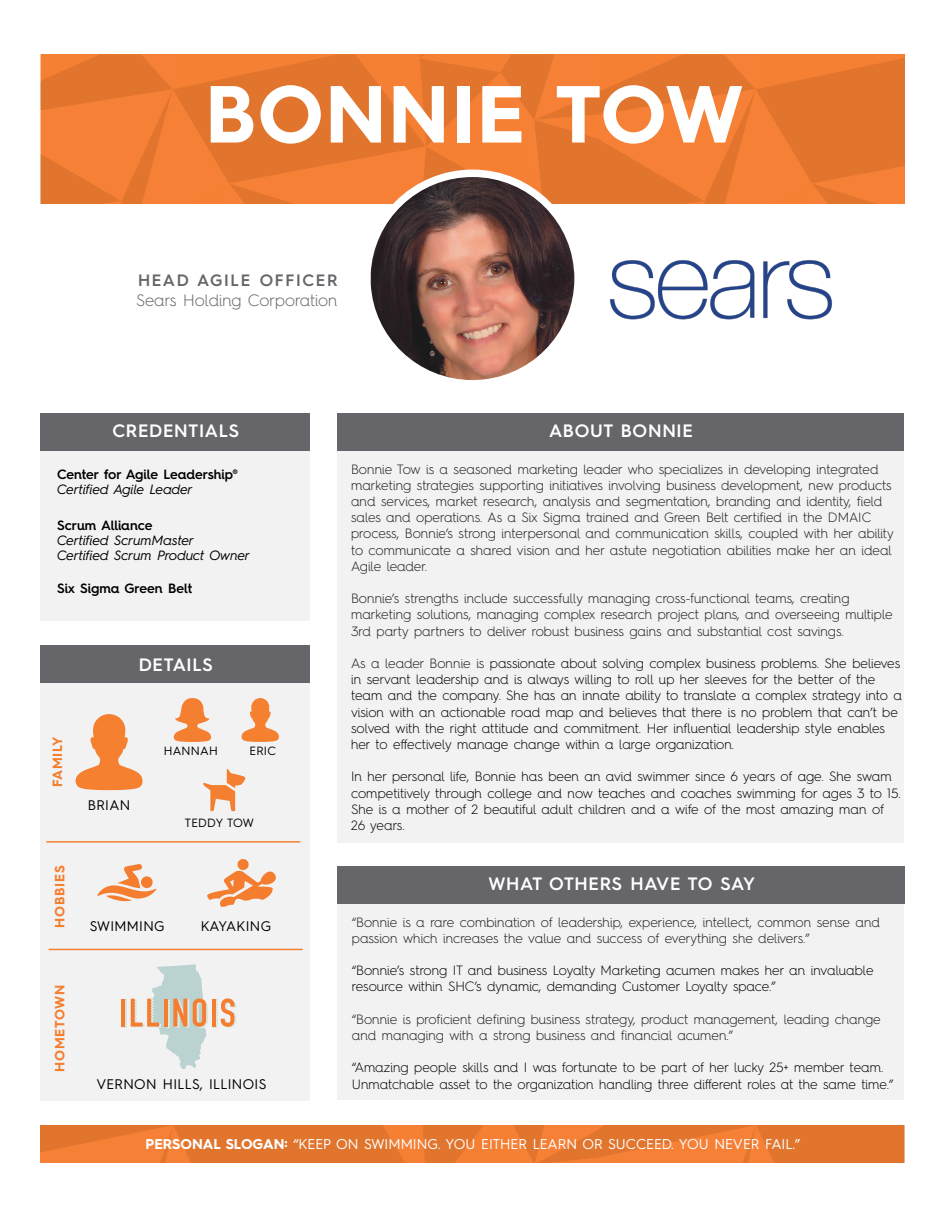
<style>
.page{position:relative;width:945px;height:1215px;background:#fff}
.page>*{position:absolute;margin:0;border:0;box-sizing:border-box;transform-origin:0 0}
.t1{font:700 81px "Hurme Geometric Sans 4";letter-spacing:.02em;color:#fff}
.t2{font:600 18px "Hurme Geometric Sans 4";letter-spacing:.04em;color:#fff}
.t3{font:300 16.5px "Hurme Geometric Sans 4";color:#65656a}
.t4{font:600 16.5px "Hurme Geometric Sans 4";letter-spacing:.1em;color:#65656a}
.t5{font:14.25px "Hurme Geometric Sans 4";color:#fff}
.t6{font:13.95px "Hurme Geometric Sans 4";letter-spacing:.025em;color:#000}
.t7{font:300 13.5px/16.2px "Hurme Geometric Sans 4";color:#1d1d1d}
.t8{font:300 13.5px/16.2px "Hurme Geometric Sans 4";letter-spacing:-.005em;color:#000}
.t9{font:italic 13.5px/15px "Hurme Geometric Sans 4";color:#000}
.t10{font:600 13.5px "Hurme Geometric Sans 4";color:#000}
.t11{font:700 13.5px "Hurme Geometric Sans 4";letter-spacing:.05em;color:#f57f30}
.t12{font:12px "Hurme Geometric Sans 4";letter-spacing:.025em;color:#000}
.s1{color:#1d1d1d}
.s2{font-weight:700}
</style>
<div class="page">
<div style="left:41px;top:683px;width:269px;height:417px;background:#f2f2f3"></div>
<div style="left:337px;top:450px;width:567px;height:393px;background:#f2f2f3"></div>
<svg style="left:41px;top:1162px;width:863px;height:1px"></svg>
<svg style="left:41px;top:1125px;width:863px;height:37px;background:#e87830"></svg>
<svg style="left:41px;top:54px;width:863px;height:149px;background:#ea7a31"></svg>
<div style="left:40px;top:450px;width:270px;height:171px;background:#f2f2f3"></div>
<div style="left:40px;top:413px;width:270px;height:37px;background:#65656a"></div>
<div style="left:338px;top:413px;width:566px;height:37px;background:#65656a"></div>
<div style="left:363px;top:170px;width:219px;height:218px;background:#fff;border-radius:50%"></div>
<div style="left:40px;top:646px;width:270px;height:37px;background:#65656a"></div>
<hr style="left:49px;top:949px;width:254px;height:1px;background:#f57f30">
<img style="left:610px;top:260px;width:223px;height:60px">
<hr style="left:46px;top:841px;width:254px;height:2px;background:#f57f30">
<svg style="left:203px;top:769px;width:43px;height:42px"></svg>
<div style="left:337px;top:904px;width:567px;height:196px;background:#f2f2f3"></div>
<div style="left:338px;top:866px;width:567px;height:38px;background:#65656a"></div>
<img style="left:371px;top:177px;width:203px;height:203px;border-radius:100px">
<svg style="left:173px;top:698px;width:39px;height:44px"></svg>
<svg style="left:241px;top:698px;width:38px;height:44px"></svg>
<svg style="left:75px;top:714px;width:68px;height:76px"></svg>
<svg style="left:207px;top:859px;width:69px;height:48px"></svg>
<svg style="left:97px;top:864px;width:60px;height:38px"></svg>
<hr style="left:121px;top:999px;width:4px;height:28px;background:#f47d30">
<svg style="left:123px;top:964px;width:85px;height:105px"></svg>
<hr style="left:212px;top:999px;width:4px;height:28px;background:#f47d30">
<svg style="left:215px;top:998px;width:21px;height:30px"></svg>
<h1 class="t1" style="left:205px;top:57px;width:540px">BONNIE TOW</h1>
<p class="t4" style="left:138px;top:269px;width:201px">HEAD AGILE OFFICER</p>
<p class="t3" style="left:136px;top:289px;width:203px">Sears Holding Corporation</p>
<h2 class="t2" style="left:112px;top:418px;width:128px">CREDENTIALS</h2>
<p class="t10" style="left:57px;top:465px;width:183px">Center for Agile Leadership®</p>
<p class="t9" style="left:57px;top:481px;width:137px">Certified Agile Leader</p>
<p class="t10" style="left:57px;top:516px;width:97px">Scrum Alliance</p>
<p class="t9" style="left:57px;top:532px;width:195px">Certified ScrumMaster<br>Certified Scrum Product Owner</p>
<p class="t10" style="left:57px;top:579px;width:137px">Six Sigma Green Belt</p>
<h2 class="t2" style="left:139px;top:652px;width:75px">DETAILS</h2>
<p class="t11" style="left:48px;top:787px;width:52px;rotate:-90deg">FAMILY</p>
<p class="t11" style="left:50px;top:928px;width:64px;rotate:-90deg">HOBBIES</p>
<p class="t11" style="left:50px;top:1072px;width:88px;rotate:-90deg">HOMETOWN</p>
<p class="t6" style="left:88px;top:795px;width:44px">BRIAN</p>
<p class="t12" style="left:164px;top:742px;width:56px">HANNAH</p>
<p class="t12" style="left:250px;top:742px;width:28px">ERIC</p>
<p class="t12" style="left:185px;top:815px;width:71px">TEDDY TOW</p>
<p class="t6" style="left:90px;top:916px;width:76px">SWIMMING</p>
<p class="t6" style="left:201px;top:916px;width:72px">KAYAKING</p>
<p class="t6" style="left:96px;top:1075px;width:172px">VERNON HILLS, ILLINOIS</p>
<h2 class="t2" style="left:549px;top:418px;width:145px">ABOUT BONNIE</h2>
<p class="t7" style="left:351px;top:460px;width:544px">Bonnie Tow is a seasoned marketing leader who specializes in developing integrated marketing strategies supporting initiatives involving business development, new products and services, market research, analysis and segmentation, branding and identity, field sales and operations. As a Six Sigma trained and Green Belt certified in the DMAIC process, Bonnie’s strong interpersonal and communication skills, coupled with her ability to communicate a shared vision and her astute negotiation abilities make her an ideal Agile leader.</p>
<p class="t7" style="left:351px;top:590px;width:543px">Bonnie’s strengths include successfully managing cross-functional teams, creating marketing solutions, managing complex research project plans, and overseeing multiple<br>3rd party partners to deliver robust business gains and substantial cost savings.</p>
<p class="t8" style="left:351px;top:655px;width:552px"><span class="s1">As a leader Bonnie is</span> passionate about solving complex business problems. She believes in servant leadership and is always willing to roll up her sleeves for the better of the team and the company. She has an innate ability to translate a complex strategy into a vision with an actionable road map and believes that there is no problem that can’t be solved with the right attitude and commitment. Her influential leadership style enables her to effectively manage change within a large organization.</p>
<p class="t8" style="left:351px;top:768px;width:551px">In her personal life, Bonnie has been an avid swimmer since 6 years of age. She swam competitively through college and now teaches and coaches swimming for ages 3 to 15.<br>She is a mother of 2 beautiful adult children and a wife of the most amazing man of 26 years.</p>
<h2 class="t2" style="left:488px;top:871px;width:268px">WHAT OTHERS HAVE TO SAY</h2>
<p class="t7" style="left:352px;top:913px;width:530px">“Bonnie is a rare combination of leadership, experience, intellect, common sense and passion which increases the value and success of everything she delivers.”</p>
<p class="t8" style="left:352px;top:962px;width:523px">“Bonnie’s strong IT and business Loyalty Marketing acumen makes her an invaluable resource within SHC’s dynamic, demanding Customer Loyalty space.”</p>
<p class="t7" style="left:352px;top:1011px;width:530px">“Bonnie is proficient defining business strategy, product management, leading change and managing with a strong business and financial acumen.”</p>
<p class="t8" style="left:352px;top:1059px;width:543px">“Amazing people skills and I was fortunate to be part of her lucky 25+ member team.<br>Unmatchable asset to the organization handling three different roles at the same time.”</p>
<p class="t5" style="left:145px;top:1134px;width:656px"><span class="s2">PERSONAL SLOGAN:</span> “KEEP ON SWIMMING. YOU EITHER LEARN OR SUCCEED. YOU NEVER FAIL.”</p>
</div>
